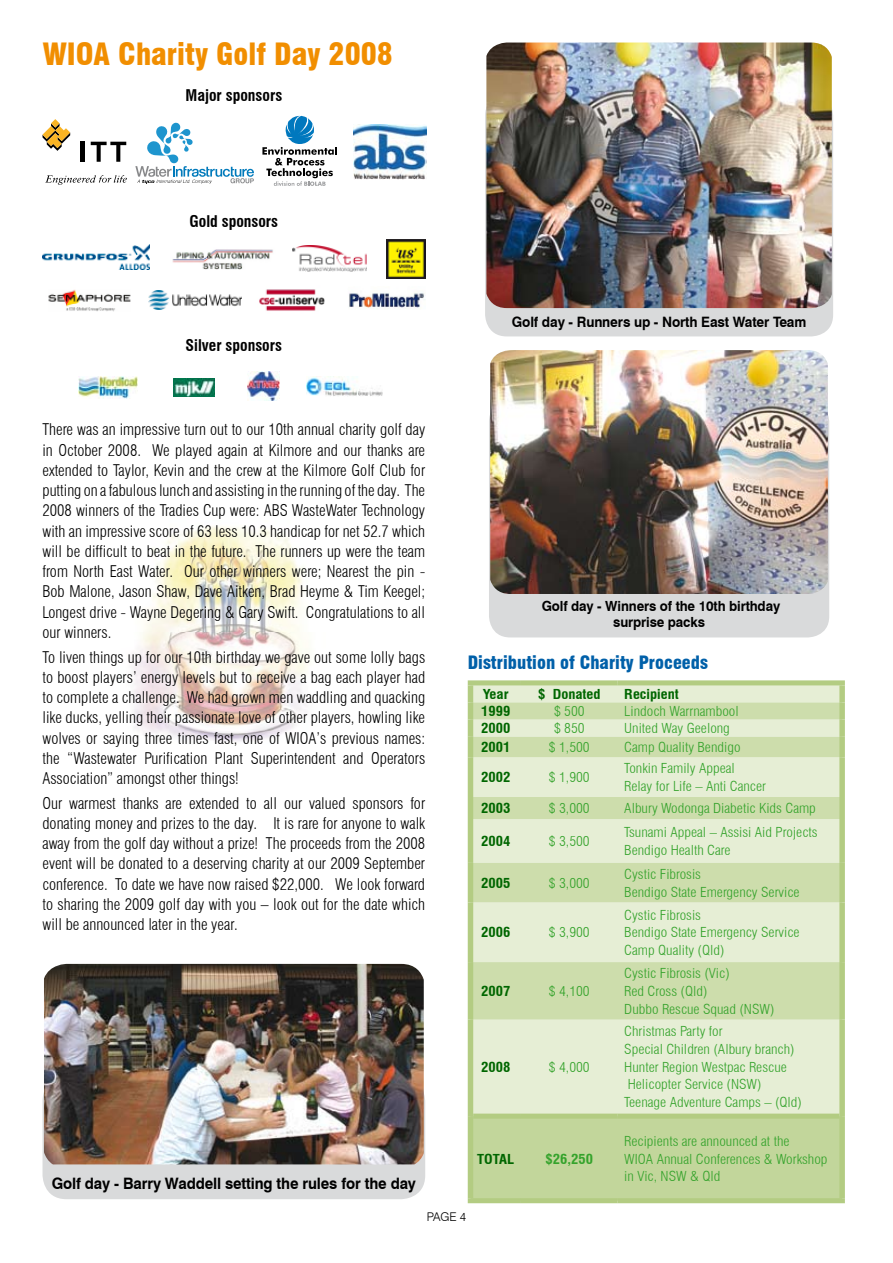
<style>
.page{position:relative;width:893px;height:1263px;background:#fff}
.page>*{position:absolute;margin:0;border:0;box-sizing:border-box;transform-origin:0 0}
.t1{font:900 condensed 30px "Swiss 721 BT";color:#f18e00}
.t2{font:900 condensed 18px "Swiss 721 BT";color:#0060a9}
.t3{font:300 condensed 15.75px/20.2px "Swiss 721 BT";color:#000;text-align:justify}
.t4{font:700 15.75px "Swiss 721 BT";letter-spacing:-.01em;color:#000;scale:.95 1}
.t5{font:700 condensed 15.75px "Swiss 721 BT";color:#000}
.t6{font:700 14.25px "Swiss 721 BT";letter-spacing:-.01em;color:#000;scale:.95 1}
.t7{font:700 13.95px/16px "Swiss 721 BT";letter-spacing:-.01em;color:#000;text-align:center;scale:.95 1}
.t8{font:300 condensed 13.35px/17.7px "Swiss 721 BT";color:#35a32c;scale:1.09 1}
.t9{font:700 condensed 13.35px "Swiss 721 BT";color:#060;scale:1.09 1}
.t10{font:700 condensed 13.35px "Swiss 721 BT";color:#35a32c;scale:1.09 1}
.t11{font:300 12px "Swiss 721 BT";color:#000}
</style>
<div class="page">
<img style="left:130px;top:526px;width:178px;height:215px">
<div style="left:489px;top:400px;width:340px;height:237px;background:#d9dadb;border-radius:21px"></div>
<img style="left:490px;top:350px;width:338px;height:244px">
<svg style="left:43px;top:119px;width:27px;height:32px"></svg>
<hr style="left:81px;top:142px;width:4px;height:20px;background:#000">
<svg style="left:91px;top:142px;width:35px;height:20px"></svg>
<svg style="left:45px;top:175px;width:82px;height:10px"></svg>
<svg style="left:135px;top:123px;width:119px;height:61px"></svg>
<svg style="left:262px;top:116px;width:75px;height:70px"></svg>
<img style="left:353px;top:124px;width:73px;height:56px">
<div style="left:43px;top:1077px;width:382px;height:122px;background:#d9dadb;border-radius:24px"></div>
<img style="left:44px;top:964px;width:380px;height:200px">
<div style="left:485px;top:94px;width:348px;height:242px;background:#d9dadb;border-radius:22px"></div>
<img style="left:486px;top:43px;width:346px;height:265px">
<img style="left:43px;top:244px;width:107px;height:25px">
<img style="left:172px;top:249px;width:101px;height:21px">
<img style="left:293px;top:245px;width:73px;height:26px">
<img style="left:386px;top:239px;width:39px;height:40px">
<img style="left:48px;top:289px;width:83px;height:23px">
<img style="left:149px;top:290px;width:92px;height:19px">
<img style="left:259px;top:289px;width:66px;height:22px">
<img style="left:349px;top:293px;width:76px;height:16px">
<img style="left:78px;top:376px;width:59px;height:23px">
<img style="left:173px;top:379px;width:42px;height:18px">
<img style="left:247px;top:371px;width:33px;height:30px">
<img style="left:306px;top:377px;width:77px;height:19px">
<div style="left:473px;top:685px;width:366px;height:428px;background:#e6eed5"></div>
<svg style="left:473px;top:702px;width:366px;height:318px;background:#d9e5c0"></svg>
<div style="left:473px;top:1118px;width:366px;height:80px;background:#c2d69b"></div>
<div style="left:468px;top:680px;width:53px;height:5px;background:#b3cc82"></div>
<div style="left:521px;top:680px;width:97px;height:5px;background:#b3cc82"></div>
<div style="left:618px;top:680px;width:227px;height:5px;background:#b3cc82"></div>
<div style="left:468px;top:685px;width:5px;height:17px;background:#b3cc82"></div>
<div style="left:839px;top:685px;width:6px;height:17px;background:#b3cc82"></div>
<div style="left:468px;top:702px;width:5px;height:17px;background:#b3cc82"></div>
<div style="left:839px;top:702px;width:6px;height:17px;background:#b3cc82"></div>
<div style="left:468px;top:719px;width:5px;height:18px;background:#b3cc82"></div>
<div style="left:839px;top:719px;width:6px;height:18px;background:#b3cc82"></div>
<div style="left:468px;top:737px;width:5px;height:20px;background:#b3cc82"></div>
<div style="left:839px;top:737px;width:6px;height:20px;background:#b3cc82"></div>
<div style="left:468px;top:757px;width:5px;height:40px;background:#b3cc82"></div>
<div style="left:839px;top:757px;width:6px;height:40px;background:#b3cc82"></div>
<div style="left:468px;top:797px;width:5px;height:22px;background:#b3cc82"></div>
<div style="left:839px;top:797px;width:6px;height:22px;background:#b3cc82"></div>
<div style="left:468px;top:819px;width:5px;height:44px;background:#b3cc82"></div>
<div style="left:839px;top:819px;width:6px;height:44px;background:#b3cc82"></div>
<div style="left:468px;top:863px;width:5px;height:39px;background:#b3cc82"></div>
<div style="left:839px;top:863px;width:6px;height:39px;background:#b3cc82"></div>
<div style="left:468px;top:902px;width:5px;height:60px;background:#b3cc82"></div>
<div style="left:839px;top:902px;width:6px;height:60px;background:#b3cc82"></div>
<div style="left:468px;top:962px;width:5px;height:58px;background:#b3cc82"></div>
<div style="left:839px;top:962px;width:6px;height:58px;background:#b3cc82"></div>
<div style="left:468px;top:1020px;width:5px;height:96px;background:#b3cc82"></div>
<div style="left:839px;top:1020px;width:6px;height:96px;background:#b3cc82"></div>
<div style="left:468px;top:1116px;width:5px;height:82px;background:#b3cc82"></div>
<div style="left:839px;top:1116px;width:6px;height:82px;background:#b3cc82"></div>
<div style="left:473px;top:1113px;width:48px;height:5px;background:#b3cc82"></div>
<div style="left:521px;top:1113px;width:97px;height:5px;background:#b3cc82"></div>
<div style="left:618px;top:1113px;width:221px;height:5px;background:#b3cc82"></div>
<div style="left:468px;top:1198px;width:53px;height:5px;background:#b3cc82"></div>
<div style="left:521px;top:1198px;width:97px;height:5px;background:#b3cc82"></div>
<div style="left:618px;top:1198px;width:227px;height:5px;background:#b3cc82"></div>
<h1 class="t1" style="left:43px;top:36px;width:352px">WIOA Charity Golf Day 2008</h1>
<p class="t5" style="left:185px;top:85px;width:98px">Major sponsors</p>
<p class="t5" style="left:190px;top:211px;width:90px">Gold sponsors</p>
<p class="t5" style="left:186px;top:336px;width:98px">Silver sponsors</p>
<p class="t3" style="left:42px;top:420px;width:384px">There was an impressive turn out to our 10th annual charity golf day in October 2008. We played again at Kilmore and our thanks are extended to Taylor, Kevin and the crew at the Kilmore Golf Club for putting on a fabulous lunch and assisting in the running of the day. The 2008 winners of the Tradies Cup were: ABS WasteWater Technology with an impressive score of 63 less 10.3 handicap for net 52.7 which will be difficult to beat in the future. The runners up were the team from North East Water. Our other winners were; Nearest the pin - Bob Malone, Jason Shaw, Dave Aitken, Brad Heyme &amp; Tim Keegel; Longest drive - Wayne Degering &amp; Gary Swift. Congratulations to all our winners.</p>
<p class="t3" style="left:42px;top:647px;width:384px">To liven things up for our 10th birthday we gave out some lolly bags to boost players’ energy levels but to receive a bag each player had to complete a challenge. We had grown men waddling and quacking like ducks, yelling their passionate love of other players, howling like wolves or saying three times fast, one of WIOA’s previous names: the “Wastewater Purification Plant Superintendent and Operators Association” amongst other things!</p>
<p class="t3" style="left:42px;top:793px;width:384px">Our warmest thanks are extended to all our valued sponsors for donating money and prizes to the day. It is rare for anyone to walk away from the golf day without a prize! The proceeds from the 2008 event will be donated to a deserving charity at our 2009 September conference. To date we have now raised $22,000. We look forward to sharing the 2009 golf day with you – look out for the date which will be announced later in the year.</p>
<p class="t4" style="left:52px;top:1174px;width:385px">Golf day - Barry Waddell setting the rules for the day</p>
<p class="t6" style="left:512px;top:313px;width:312px">Golf day - Runners up - North East Water Team</p>
<p class="t7" style="left:542px;top:598px;width:253px">Golf day - Winners of the 10th birthday surprise packs</p>
<p class="t2" style="left:468px;top:652px;width:242px">Distribution of Charity Proceeds</p>
<p class="t9" style="left:483px;top:686px;width:25px">Year</p>
<p class="t9" style="left:538px;top:686px;width:59px">$ Donated</p>
<p class="t9" style="left:624px;top:686px;width:51px">Recipient</p>
<p class="t9" style="left:481px;top:703px;width:28px">1999</p>
<p class="t8" style="left:554px;top:702px;width:30px">$ 500</p>
<p class="t8" style="left:624px;top:702px;width:107px">Lindoch Warrnambool</p>
<p class="t9" style="left:481px;top:720px;width:28px">2000</p>
<p class="t8" style="left:554px;top:719px;width:30px">$ 850</p>
<p class="t8" style="left:624px;top:719px;width:98px">United Way Geelong</p>
<p class="t9" style="left:481px;top:739px;width:28px">2001</p>
<p class="t8" style="left:549px;top:738px;width:39px">$ 1,500</p>
<p class="t8" style="left:624px;top:738px;width:108px">Camp Quality Bendigo</p>
<p class="t9" style="left:481px;top:769px;width:28px">2002</p>
<p class="t8" style="left:549px;top:768px;width:39px">$ 1,900</p>
<p class="t8" style="left:624px;top:760px;width:132px">Tonkin Family Appeal<br>Relay for Life – Anti Cancer</p>
<p class="t9" style="left:481px;top:800px;width:28px">2003</p>
<p class="t8" style="left:549px;top:799px;width:39px">$ 3,000</p>
<p class="t8" style="left:624px;top:799px;width:177px">Albury Wodonga Diabetic Kids Camp</p>
<p class="t9" style="left:481px;top:833px;width:28px">2004</p>
<p class="t8" style="left:549px;top:832px;width:39px">$ 3,500</p>
<p class="t8" style="left:624px;top:823px;width:179px">Tsunami Appeal – Assisi Aid Projects<br>Bendigo Health Care</p>
<p class="t9" style="left:481px;top:875px;width:28px">2005</p>
<p class="t8" style="left:549px;top:874px;width:39px">$ 3,000</p>
<p class="t8" style="left:624px;top:865px;width:162px">Cystic Fibrosis<br>Bendigo State Emergency Service</p>
<p class="t9" style="left:481px;top:924px;width:28px">2006</p>
<p class="t8" style="left:549px;top:924px;width:39px">$ 3,900</p>
<p class="t8" style="left:624px;top:906px;width:162px">Cystic Fibrosis<br>Bendigo State Emergency Service<br>Camp Quality (Qld)</p>
<p class="t9" style="left:481px;top:983px;width:28px">2007</p>
<p class="t8" style="left:549px;top:982px;width:39px">$ 4,100</p>
<p class="t9" style="left:481px;top:1059px;width:28px">2008</p>
<p class="t8" style="left:549px;top:1058px;width:39px">$ 4,000</p>
<p class="t9" style="left:477px;top:1151px;width:35px">TOTAL</p>
<p class="t10" style="left:546px;top:1151px;width:45px">$26,250</p>
<p class="t8" style="left:624px;top:964px;width:139px">Cystic Fibrosis (Vic)<br>Red Cross (Qld)<br>Dubbo Rescue Squad (NSW)</p>
<p class="t8" style="left:624px;top:1023px;width:165px">Christmas Party for<br>Special Children (Albury branch)<br>Hunter Region Westpac Rescue<br>Helicopter Service (NSW)<br>Teenage Adventure Camps – (Qld)</p>
<p class="t8" style="left:624px;top:1132px;width:188px">Recipients are announced at the<br>WIOA Annual Conferences &amp; Workshop in Vic, NSW &amp; Qld</p>
<p class="t11" style="left:427px;top:1209px;width:41px">PAGE 4</p>
</div>
